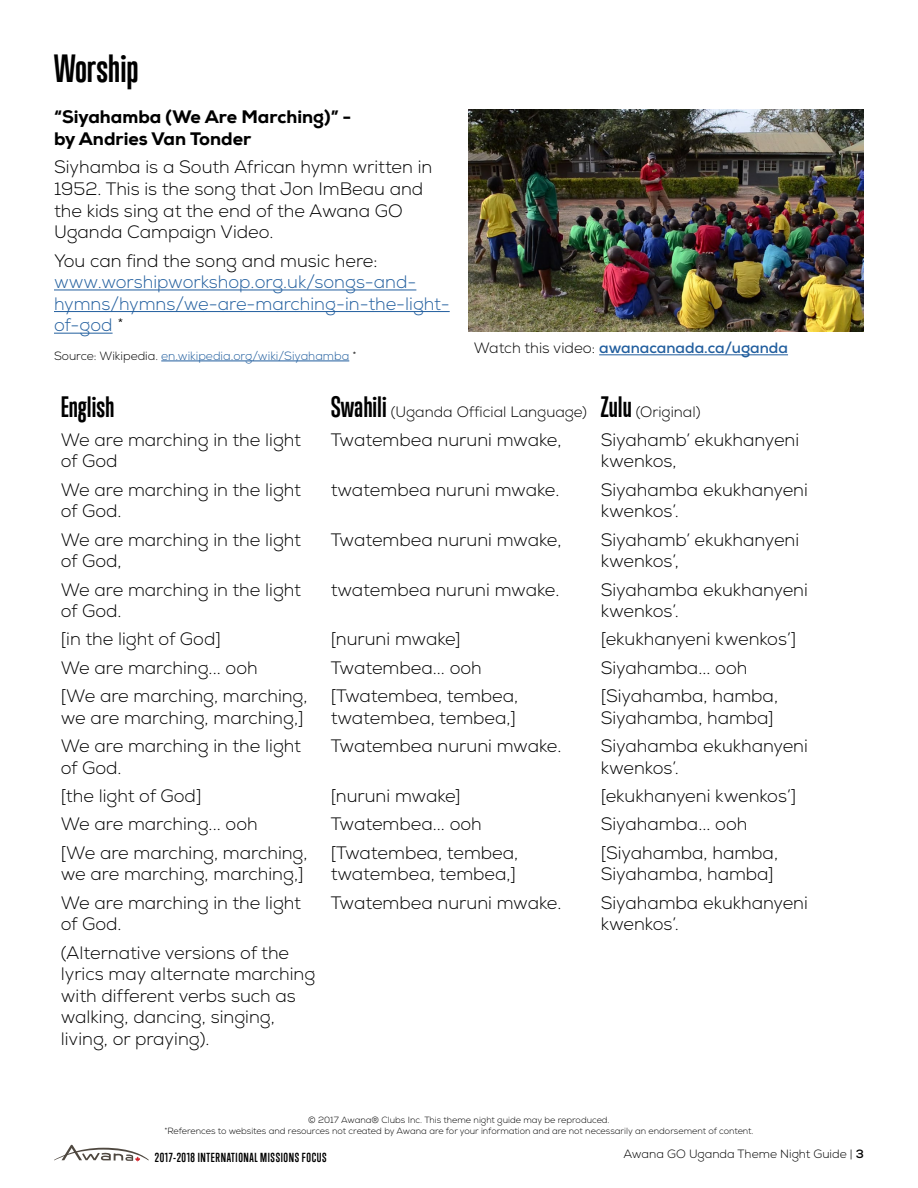
<style>
.page{position:relative;width:918px;height:1188px;background:#fff}
.page>*{position:absolute;margin:0;border:0;box-sizing:border-box;transform-origin:0 0}
.t1{font:700 36px "Trump Gothic East";color:#000}
.t2{font:700 27px "Trump Gothic East";color:#000}
.t3{font:300 18px/28.3px "Nexa";color:#000}
.t4{font:300 18px/21.6px "Nexa";color:#215e9e}
.t5{font:800 18px/21.6px "Nexa";color:#000}
.t6{font:300 15px "Nexa";color:#000}
.t7{font:700 15px "Nexa";color:#215e9e}
.t8{font:300 12px "Nexa";color:#215e9e}
.t9{font:700 12px "Trump Gothic Pro";letter-spacing:.05em;color:#000}
.t10{font:300 12px "Nexa";color:#000}
.t11{font:300 9px/10.8px "Nexa";color:#000;text-align:center}
.s1{color:#000}
.s2{font-weight:300;color:#000}
.s3{font-family:"Trump Gothic East";font-weight:700;font-size:27px}
.s4{font-weight:700}
</style>
<div class="page">
<svg style="left:54px;top:1145px;width:95px;height:17px"></svg>
<hr style="left:54px;top:290px;width:362px;height:1px;background:#215e9e">
<hr style="left:54px;top:311px;width:396px;height:1px;background:#215e9e">
<hr style="left:54px;top:333px;width:59px;height:1px;background:#215e9e">
<hr style="left:161px;top:361px;width:188px;height:1px;background:#215e9e">
<img style="left:468px;top:109px;width:396px;height:223px">
<hr style="left:599px;top:354px;width:189px;height:1px;background:#215e9e">
<h1 class="t1" style="left:54px;top:46px;width:86px">Worship</h1>
<p class="t5" style="left:54px;top:106px;width:299px">“Siyahamba (We Are Marching)” - by Andries Van Tonder</p>
<p class="t3" style="left:54px;top:157px;width:380px;line-height:21.6px">Siyhamba is a South African hymn written in 1952. This is the song that Jon ImBeau and the kids sing at the end of the Awana GO Uganda Campaign Video.</p>
<p class="t3" style="left:54px;top:247px;width:325px">You can find the song and music here:</p>
<p class="t4" style="left:54px;top:272px;width:397px">www.worshipworkshop.org.uk/songs-and&shy;hymns/hymns/we-are-marching-in-the-light&shy;of-god <span class="s1">*</span></p>
<p class="t8" style="left:54px;top:349px;width:304px"><span class="s1">Source: Wikipedia.</span> en.wikipedia.org/wiki/Siyahamba <span class="s1">*</span></p>
<h2 class="t2" style="left:61px;top:391px;width:55px">English</h2>
<p class="t3" style="left:61px;top:429px;width:242px;line-height:21.6px">We are marching in the light of God</p>
<p class="t3" style="left:61px;top:479px;width:242px;line-height:21.6px">We are marching in the light of God.</p>
<p class="t3" style="left:61px;top:529px;width:242px;line-height:21.6px">We are marching in the light of God,</p>
<p class="t3" style="left:61px;top:579px;width:242px;line-height:21.6px">We are marching in the light of God.</p>
<p class="t3" style="left:61px;top:626px;width:248px">[in the light of God]<br>We are marching... ooh<br>[We are marching, marching,</p>
<p class="t3" style="left:61px;top:704px;width:244px">we are marching, marching,]<br>We are marching in the light</p>
<p class="t3" style="left:61px;top:754px;width:248px">of God.<br>[the light of God]<br>We are marching... ooh<br>[We are marching, marching,</p>
<p class="t3" style="left:61px;top:860px;width:244px">we are marching, marching,]<br>We are marching in the light</p>
<p class="t3" style="left:61px;top:910px;width:230px">of God.<br>(Alternative versions of the</p>
<p class="t3" style="left:61px;top:964px;width:256px;line-height:21.6px">lyrics may alternate marching with different verbs such as walking, dancing, singing, living, or praying).</p>
<p class="t7" style="left:474px;top:339px;width:316px"><span class="s2">Watch this video:</span> awanacanada.ca/uganda</p>
<p class="t6" style="left:331px;top:403px;width:258px"><span class="s3">Swahili</span> (Uganda Official Language)</p>
<p class="t3" style="left:331px;top:426px;width:232px">Twatembea nuruni mwake,</p>
<p class="t3" style="left:331px;top:476px;width:230px">twatembea nuruni mwake.</p>
<p class="t3" style="left:331px;top:526px;width:232px">Twatembea nuruni mwake,</p>
<p class="t3" style="left:331px;top:576px;width:230px">twatembea nuruni mwake.</p>
<p class="t3" style="left:331px;top:626px;width:189px">[nuruni mwake]<br>Twatembea... ooh [Twatembea, tembea,</p>
<p class="t3" style="left:331px;top:704px;width:232px">twatembea, tembea,]<br>Twatembea nuruni mwake.</p>
<p class="t3" style="left:331px;top:782px;width:189px">[nuruni mwake]<br>Twatembea... ooh [Twatembea, tembea,</p>
<p class="t3" style="left:331px;top:860px;width:232px">twatembea, tembea,]<br>Twatembea nuruni mwake.</p>
<p class="t6" style="left:601px;top:403px;width:101px"><span class="s3">Zulu</span> (Original)</p>
<p class="t3" style="left:601px;top:429px;width:200px;line-height:21.6px">Siyahamb’ ekukhanyeni kwenkos,</p>
<p class="t3" style="left:601px;top:479px;width:209px;line-height:21.6px">Siyahamba ekukhanyeni kwenkos’.</p>
<p class="t3" style="left:601px;top:529px;width:200px;line-height:21.6px">Siyahamb’ ekukhanyeni kwenkos’,</p>
<p class="t3" style="left:601px;top:579px;width:209px;line-height:21.6px">Siyahamba ekukhanyeni kwenkos’.</p>
<p class="t3" style="left:601px;top:626px;width:197px">[ekukhanyeni kwenkos’]<br>Siyahamba... ooh [Siyahamba, hamba,</p>
<p class="t3" style="left:601px;top:704px;width:209px">Siyahamba, hamba]<br>Siyahamba ekukhanyeni</p>
<p class="t3" style="left:601px;top:754px;width:197px">kwenkos’.<br>[ekukhanyeni kwenkos’]<br>Siyahamba... ooh [Siyahamba, hamba,</p>
<p class="t3" style="left:601px;top:860px;width:209px">Siyahamba, hamba]<br>Siyahamba ekukhanyeni</p>
<p class="t3" style="left:601px;top:910px;width:80px">kwenkos’.</p>
<p class="t11" style="left:164px;top:1115px;width:591px">© 2017 Awana® Clubs Inc. This theme night guide may be reproduced.<br>*References to websites and resources not created by Awana are for your information and are not necessarily an endorsement of content.</p>
<p class="t9" style="left:155px;top:1150px;width:173px">2017-2018 INTERNATIONAL MISSIONS FOCUS</p>
<p class="t10" style="left:623px;top:1146px;width:242px">Awana GO Uganda Theme Night Guide | <span class="s4">3</span></p>
</div>
